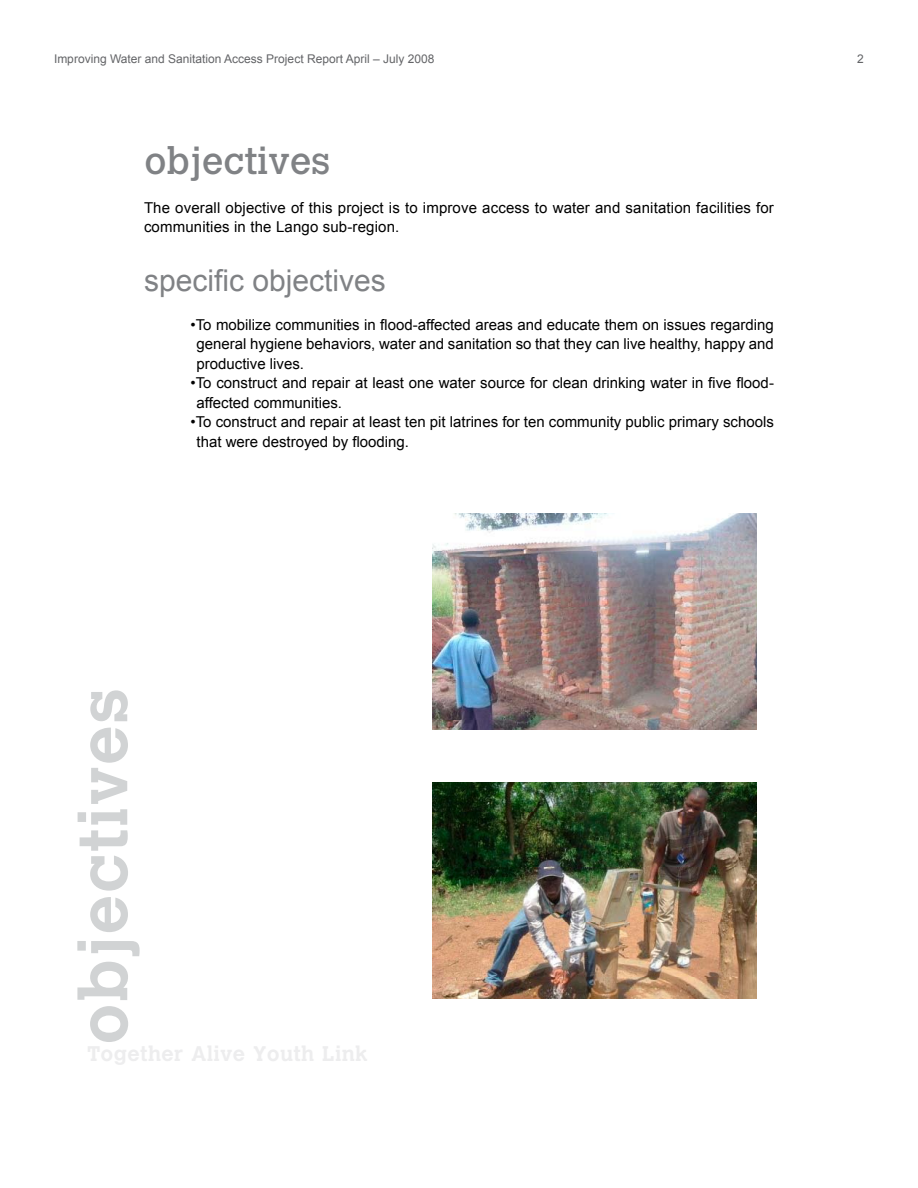
<style>
.page{position:relative;width:918px;height:1188px;background:#fff}
.page>*{position:absolute;margin:0;border:0;box-sizing:border-box;transform-origin:0 0}
.t1{font:700 67.5px "M Calvert";letter-spacing:.025em;color:#d1d3d4}
.t2{font:500 37.5px "M Calvert";color:#808285}
.t3{font:30px "Arial";color:#808285}
.t4{font:15px/19.5px "Arial";color:#000}
.t5{font:12px "Arial";color:#636467}
</style>
<div class="page">
<img style="left:433px;top:513px;width:324px;height:216px">
<img style="left:433px;top:783px;width:323px;height:216px">
<p class="t5" style="left:54px;top:52px;width:382px">Improving Water and Sanitation Access Project Report April – July 2008</p>
<p class="t5" style="left:857px;top:52px;width:8px">2</p>
<h2 class="t2" style="left:144px;top:139px;width:188px">objectives</h2>
<p class="t4" style="left:144px;top:198px;width:631px">The overall objective of this project is to improve access to water and sanitation facilities for communities in the Lango sub-region.</p>
<h3 class="t3" style="left:144px;top:263px;width:243px">specific objectives</h3>
<p class="t4" style="left:196px;top:315px;width:579px;text-align:justify;text-indent:-6px">•To mobilize communities in flood-affected areas and educate them on issues regarding general hygiene behaviors, water and sanitation so that they can live healthy, happy and productive lives.</p>
<p class="t4" style="left:196px;top:373px;width:579px;text-indent:-6px">•To construct and repair at least one water source for clean drinking water in five flood&shy;affected communities.</p>
<p class="t4" style="left:196px;top:412px;width:579px;text-indent:-6px">•To construct and repair at least ten pit latrines for ten community public primary schools that were destroyed by flooding.</p>
<h1 class="t1" style="left:61px;top:1045px;width:358px;rotate:-90deg">objectives</h1>
</div>
